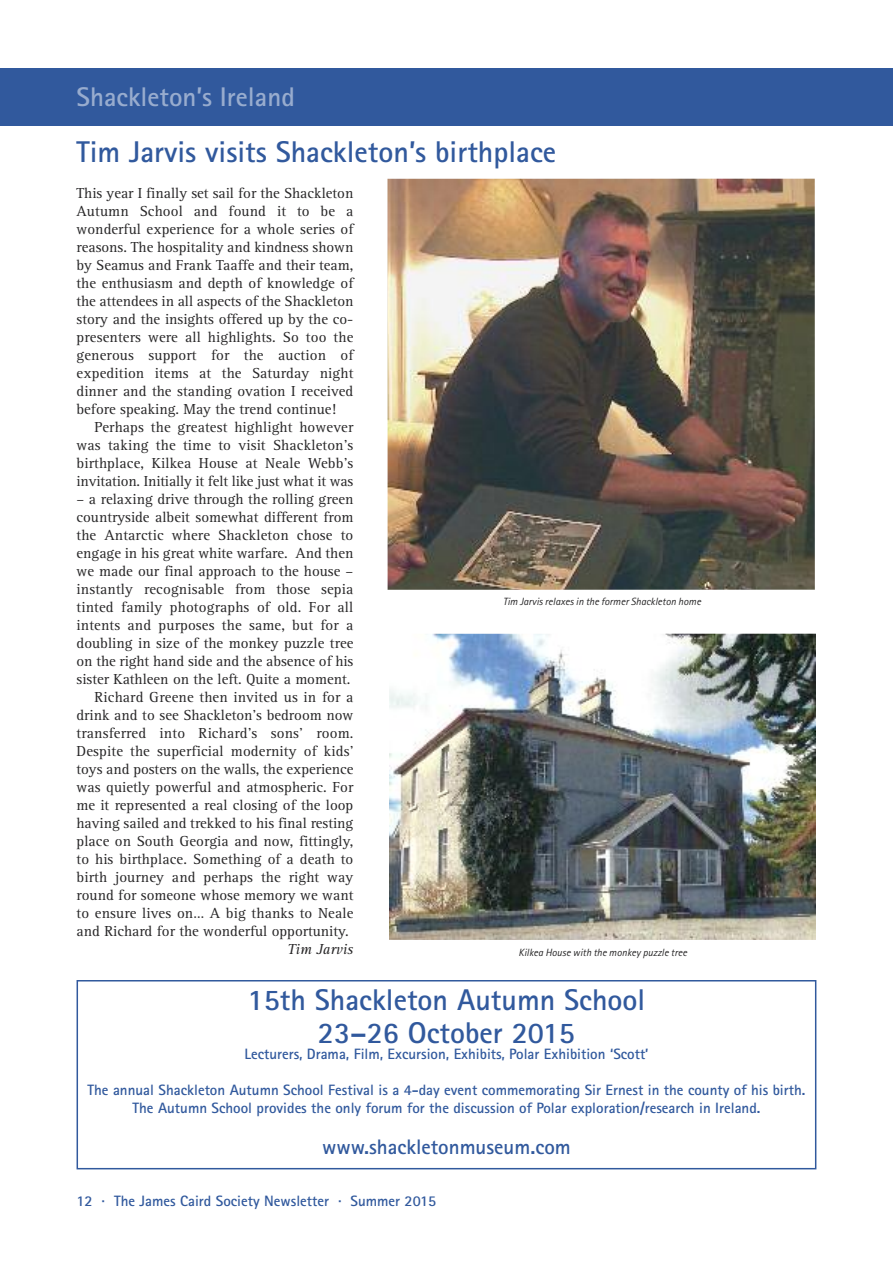
<style>
.page{position:relative;width:893px;height:1263px;background:#fff}
.page>*{position:absolute;margin:0;border:0;box-sizing:border-box;transform-origin:0 0}
.t1{font:700 30px/33px "Rotis Sans Serif";color:#31599d;text-align:center}
.t2{font:700 27px "Rotis Sans Serif";color:#98acce}
.t3{font:700 21px "Rotis Sans Serif";color:#31599d}
.t4{font:15px/18px "Rotis Serif";color:#272627;text-align:justify}
.t5{font:700 15px/18px "Rotis Sans Serif";color:#31599d;text-align:center}
.t6{font:italic 15px "Rotis Serif";color:#272627}
.t7{font:italic 10.5px "Rotis Sans Serif";color:#272627}
</style>
<div class="page">
<div style="left:77px;top:980px;width:739px;height:189px;border:2px solid #31599d"></div>
<div style="left:0;top:68px;width:893px;height:58px;background:#31599d"></div>
<img style="left:389px;top:634px;width:427px;height:306px">
<img style="left:387px;top:179px;width:428px;height:411px">
<h2 class="t2" style="left:77px;top:88px;width:220px">Shackleton’s Ireland</h2>
<h1 class="t1" style="left:77px;top:139px;width:481px">Tim Jarvis visits Shackleton’s birthplace</h1>
<p class="t4" style="left:77px;top:186px;width:278px">This year I finally set sail for the Shackleton Autumn School and found it to be a wonderful experience for a whole series of reasons. The hospitality and kindness shown by Seamus and Frank Taaffe and their team, the enthusiasm and depth of knowledge of the attendees in all aspects of the Shackleton story and the insights offered up by the co&shy;presenters were all highlights. So too the generous support for the auction of expedition items at the Saturday night dinner and the standing ovation I received before speaking. May the trend continue!</p>
<p class="t4" style="left:77px;top:420px;width:278px;text-indent:18px">Perhaps the greatest highlight however was taking the time to visit Shackleton’s birthplace, Kilkea House at Neale Webb’s invitation. Initially it felt like just what it was</p>
<p class="t4" style="left:77px;top:492px;width:278px">– a relaxing drive through the rolling green</p>
<p class="t4" style="left:77px;top:510px;width:278px">countryside albeit somewhat different from</p>
<p class="t4" style="left:77px;top:528px;width:278px">the Antarctic where Shackleton chose to</p>
<p class="t4" style="left:77px;top:546px;width:278px">engage in his great white warfare. And then</p>
<p class="t4" style="left:77px;top:564px;width:278px">we made our final approach to the house –</p>
<p class="t4" style="left:77px;top:582px;width:278px">instantly recognisable from those sepia</p>
<p class="t4" style="left:77px;top:600px;width:278px">tinted family photographs of old. For all</p>
<p class="t4" style="left:77px;top:618px;width:278px">intents and purposes the same, but for a</p>
<p class="t4" style="left:77px;top:636px;width:278px">doubling in size of the monkey puzzle tree</p>
<p class="t4" style="left:77px;top:654px;width:278px">on the right hand side and the absence of his</p>
<p class="t4" style="left:77px;top:672px;width:275px">sister Kathleen on the left. Quite a moment.</p>
<p class="t4" style="left:95px;top:690px;width:260px">Richard Greene then invited us in for a</p>
<p class="t4" style="left:77px;top:708px;width:278px">drink and to see Shackleton’s bedroom now</p>
<p class="t4" style="left:77px;top:726px;width:278px">transferred into Richard’s sons’ room.</p>
<p class="t4" style="left:77px;top:744px;width:278px">Despite the superficial modernity of kids’</p>
<p class="t4" style="left:77px;top:762px;width:278px">toys and posters on the walls, the experience</p>
<p class="t4" style="left:77px;top:780px;width:278px">was quietly powerful and atmospheric. For</p>
<p class="t4" style="left:77px;top:798px;width:278px">me it represented a real closing of the loop</p>
<p class="t4" style="left:77px;top:816px;width:278px">having sailed and trekked to his final resting</p>
<p class="t4" style="left:77px;top:834px;width:278px">place on South Georgia and now, fittingly,</p>
<p class="t4" style="left:77px;top:852px;width:278px">to his birthplace. Something of a death to</p>
<p class="t4" style="left:77px;top:870px;width:278px">birth journey and perhaps the right way</p>
<p class="t4" style="left:77px;top:888px;width:278px">round for someone whose memory we want</p>
<p class="t4" style="left:77px;top:906px;width:278px">to ensure lives on… A big thanks to Neale</p>
<p class="t4" style="left:77px;top:924px;width:274px">and Richard for the wonderful opportunity.</p>
<p class="t6" style="left:288px;top:944px;width:67px">Tim Jarvis</p>
<p class="t7" style="left:503px;top:598px;width:199px">Tim Jarvis relaxes in the former Shackleton home</p>
<p class="t7" style="left:519px;top:949px;width:170px">Kilkea House with the monkey puzzle tree</p>
<h1 class="t1" style="left:248px;top:986px;width:399px">15th Shackleton Autumn School<br>23–26 October 2015</h1>
<p class="t5" style="left:244px;top:1047px;width:406px">Lecturers, Drama, Film, Excursion, Exhibits, Polar Exhibition ‘Scott’</p>
<p class="t5" style="left:87px;top:1083px;width:719px">The annual Shackleton Autumn School Festival is a 4-day event commemorating Sir Ernest in the county of his birth.<br>The Autumn School provides the only forum for the discussion of Polar exploration/research in Ireland.</p>
<h3 class="t3" style="left:322px;top:1139px;width:250px">www.shackletonmuseum.com</h3>
<p class="t5" style="left:77px;top:1193px;width:361px">12 · The James Caird Society Newsletter · Summer 2015</p>
</div>
